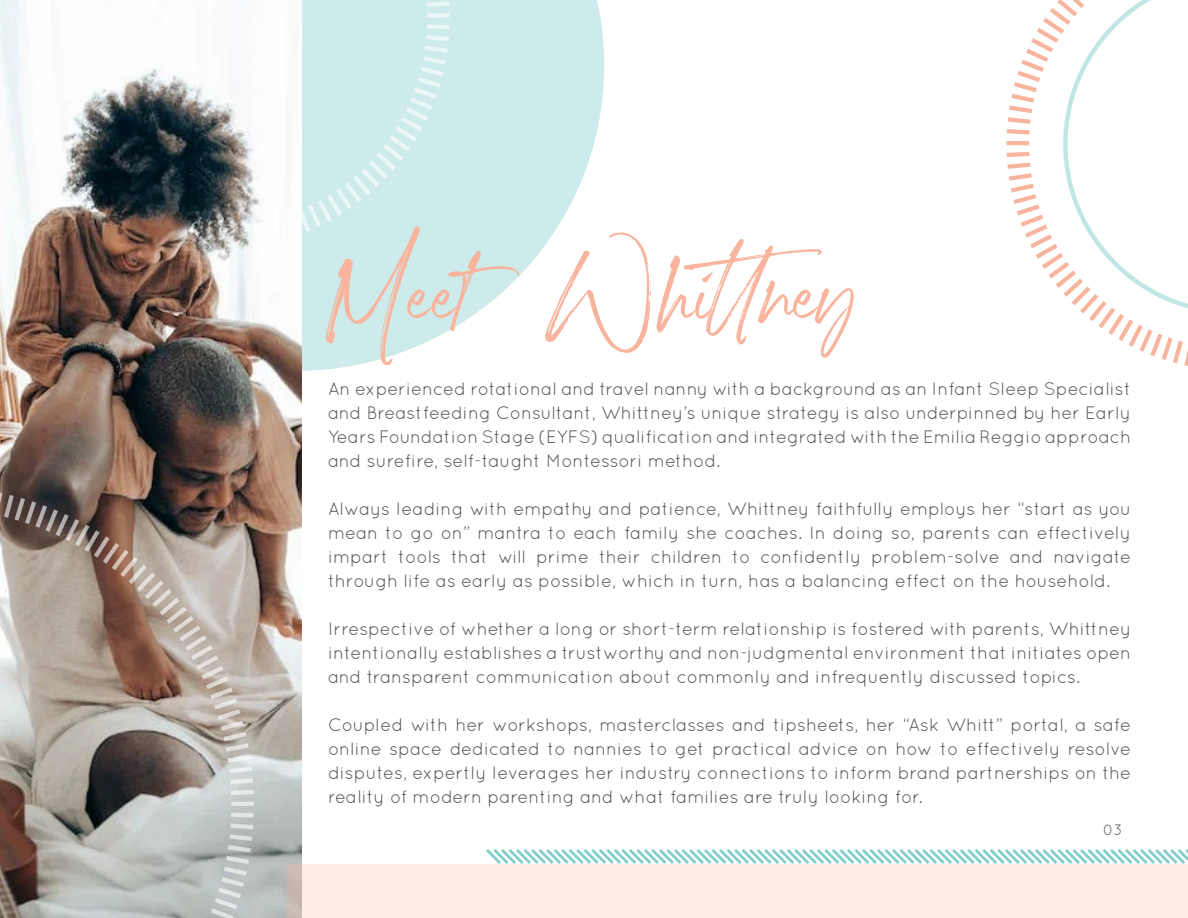
<style>
.page{position:relative;width:1188px;height:918px;background:#fff}
.page>*{position:absolute;margin:0;border:0;box-sizing:border-box;transform-origin:0 0}
.t1{font:90px "Marquette";color:#f9b49d}
.t2{font:18px/24px "Quicksand";color:#565358;text-align:justify}
.t3{font:15px "Quicksand";color:#565358}
</style>
<div class="page">
<svg style="left:301px;top:0;width:303px;height:371px;fill:#cdebea"></svg>
<svg style="left:301px;top:0;width:153px;height:249px;background:#d1eceb"></svg>
<img style="left:0;top:0;width:301px;height:918px">
<svg style="left:0;top:481px;width:258px;height:437px;background:#a0968e"></svg>
<svg style="left:486px;top:849px;width:702px;height:15px"></svg>
<svg style="left:1006px;top:0;width:182px;height:366px"></svg>
<svg style="left:1063px;top:0;width:125px;height:315px"></svg>
<div style="left:287px;top:864px;width:901px;height:53px;background:#fdebe5"></div>
<h1 class="t1" style="left:328px;top:233px;width:532px">Meet Whittney</h1>
<p class="t2" style="left:328px;top:377px;width:805px">An experienced rotational and travel nanny with a background as an Infant Sleep Specialist and Breastfeeding Consultant, Whittney’s unique strategy is also underpinned by her Early Years Foundation Stage (EYFS) qualification and integrated with the Emilia Reggio approach and surefire, self-taught Montessori method.</p>
<p class="t2" style="left:328px;top:497px;width:805px">Always leading with empathy and patience, Whittney faithfully employs her “start as you mean to go on” mantra to each family she coaches. In doing so, parents can effectively impart tools that will prime their children to confidently problem-solve and navigate through life as early as possible, which in turn, has a balancing effect on the household.</p>
<p class="t2" style="left:328px;top:617px;width:805px">Irrespective of whether a long or short-term relationship is fostered with parents, Whittney intentionally establishes a trustworthy and non-judgmental environment that initiates open and transparent communication about commonly and infrequently discussed topics.</p>
<p class="t2" style="left:328px;top:713px;width:805px">Coupled with her workshops, masterclasses and tipsheets, her “Ask Whitt” portal, a safe online space dedicated to nannies to get practical advice on how to effectively resolve disputes, expertly leverages her industry connections to inform brand partnerships on the reality of modern parenting and what families are truly looking for.</p>
<p class="t3" style="left:1103px;top:821px;width:21px">03</p>
</div>
